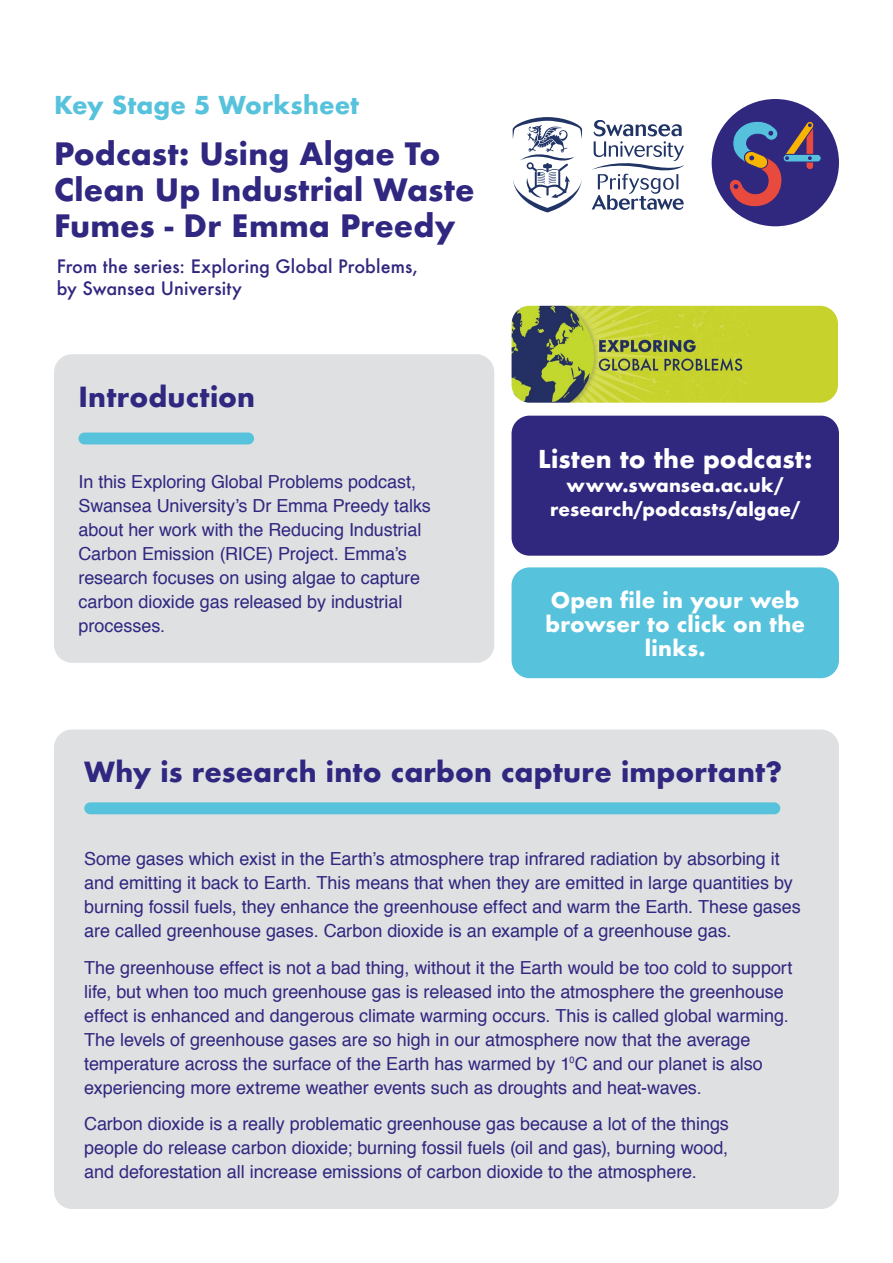
<style>
.page{position:relative;width:893px;height:1263px;background:#fff}
.page>*{position:absolute;margin:0;border:0;box-sizing:border-box;transform-origin:0 0}
.t1{font:700 30px/36px "Futura";letter-spacing:.005em;color:#302780}
.t2{font:700 27px "Futura";letter-spacing:.005em;color:#302780}
.t3{font:700 24px "Futura";letter-spacing:.005em;color:#fff}
.t4{font:700 24px "Futura";letter-spacing:.005em;color:#57c2dc}
.t5{font:700 21px/24px "Futura";letter-spacing:.01em;color:#fff;text-align:center}
.t6{font:18px/24px "Helvetica";letter-spacing:-.005em;color:#302780}
.t7{font:500 18px/21.6px "Futura";letter-spacing:.005em;color:#30277f}
.t8{font:700 18px/24px "Futura";letter-spacing:.01em;color:#fff;text-align:center}
</style>
<div class="page">
<div style="left:512px;top:416px;width:327px;height:140px;background:#30277f;border-radius:18px"></div>
<div style="left:512px;top:567px;width:327px;height:111px;background:#57c2dc;border-radius:18px"></div>
<div style="left:54px;top:354px;width:440px;height:309px;background:#dfe0e1;border-radius:18px"></div>
<div style="left:79px;top:433px;width:175px;height:11px;background:#57c2dc;border-radius:6px"></div>
<div style="left:712px;top:99px;width:127px;height:127px;background:#30277f;border-radius:50%"></div>
<div style="left:783px;top:154px;width:38px;height:8px;background:#55c1dc;border-radius:4px"></div>
<div style="left:783px;top:154px;width:38px;height:8px;border:1px solid #30277f;border-radius:4px"></div>
<svg style="left:729px;top:121px;width:86px;height:86px"></svg>
<img style="left:512px;top:306px;width:326px;height:97px">
<svg style="left:512px;top:117px;width:70px;height:95px"></svg>
<svg style="left:592px;top:120px;width:92px;height:90px"></svg>
<div style="left:54px;top:729px;width:785px;height:480px;background:#dfe0e1;border-radius:18px"></div>
<div style="left:84px;top:802px;width:696px;height:12px;background:#57c2dc;border-radius:6px"></div>
<h3 class="t4" style="left:54px;top:88px;width:307px">Key Stage 5 Worksheet</h3>
<h1 class="t1" style="left:54px;top:136px;width:422px">Podcast: Using Algae To<br>Clean Up Industrial Waste<br>Fumes - Dr Emma Preedy</h1>
<p class="t7" style="left:57px;top:255px;width:363px">From the series: Exploring Global Problems, by Swansea University</p>
<h2 class="t2" style="left:79px;top:377px;width:178px">Introduction</h2>
<p class="t6" style="left:79px;top:470px;width:354px">In this Exploring Global Problems podcast, Swansea University’s Dr Emma Preedy talks about her work with the Reducing Industrial Carbon Emission (RICE) Project. Emma’s research focuses on using algae to capture carbon dioxide gas released by industrial processes.</p>
<h3 class="t3" style="left:538px;top:442px;width:276px">Listen to the podcast:</h3>
<p class="t8" style="left:550px;top:473px;width:252px">www.swansea.ac.uk/ research/podcasts/algae/</p>
<p class="t5" style="left:545px;top:588px;width:261px">Open file in your web browser to click on the links.</p>
<h2 class="t2" style="left:84px;top:752px;width:699px">Why is research into carbon capture important?</h2>
<p class="t6" style="left:84px;top:847px;width:718px">Some gases which exist in the Earth’s atmosphere trap infrared radiation by absorbing it and emitting it back to Earth. This means that when they are emitted in large quantities by burning fossil fuels, they enhance the greenhouse effect and warm the Earth. These gases are called greenhouse gases. Carbon dioxide is an example of a greenhouse gas.</p>
<p class="t6" style="left:84px;top:956px;width:710px">The greenhouse effect is not a bad thing, without it the Earth would be too cold to support life, but when too much greenhouse gas is released into the atmosphere the greenhouse effect is enhanced and dangerous climate warming occurs. This is called global warming.<br>The levels of greenhouse gases are so high in our atmosphere now that the average temperature across the surface of the Earth has warmed by 1⁰C and our planet is also experiencing more extreme weather events such as droughts and heat-waves.</p>
<p class="t6" style="left:84px;top:1112px;width:646px;text-align:justify">Carbon dioxide is a really problematic greenhouse gas because a lot of the things people do release carbon dioxide; burning fossil fuels (oil and gas), burning wood, and deforestation all increase emissions of carbon dioxide to the atmosphere.</p>
</div>
